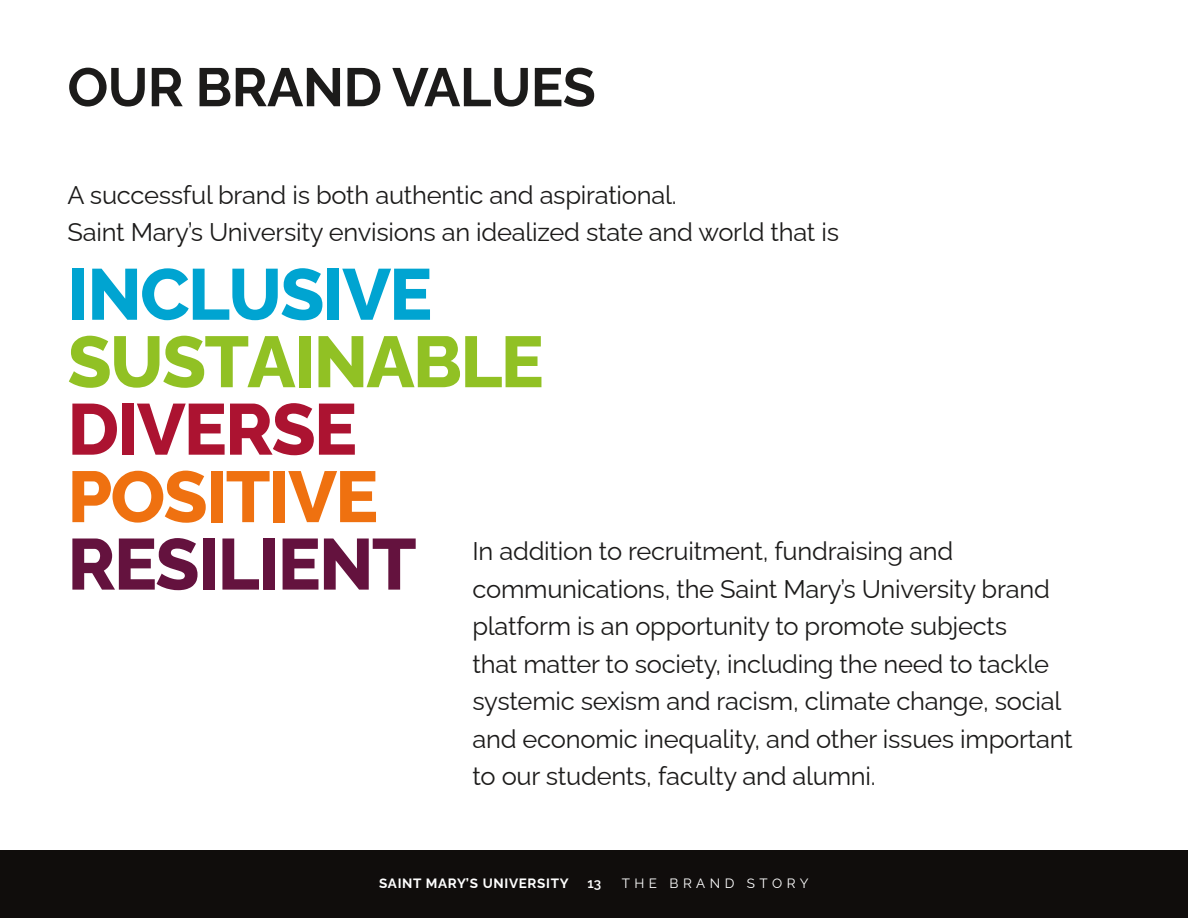
<style>
.page{position:relative;width:1188px;height:918px;background:#fff}
.page>*{position:absolute;margin:0;border:0;box-sizing:border-box;transform-origin:0 0}
.t1{font:800 72px "Raleway";letter-spacing:-.025em;color:#91c124}
.t2{font:800 72px "Raleway";letter-spacing:-.025em;color:#00a4d1}
.t3{font:800 72px "Raleway";letter-spacing:-.025em;color:#64123e}
.t4{font:800 72px "Raleway";letter-spacing:-.025em;color:#ef7110}
.t5{font:800 72px "Raleway";letter-spacing:-.025em;color:#ac1331}
.t6{font:700 54px "Raleway";letter-spacing:-.01em;color:#1c1b1a}
.t7{font:25.5px/37.5px "Raleway";letter-spacing:-.01em;color:#1c1b1a}
.t8{font:700 13.5px "Raleway";letter-spacing:.05em;color:#fff}
.t9{font:13.5px "Raleway";letter-spacing:.33em;color:#fff}
.t10{font:600 13.5px "Raleway";color:#fff}
</style>
<div class="page">
<div style="left:0;top:850px;width:1188px;height:68px;background:#100d0c"></div>
<h2 class="t6" style="left:68px;top:44px;width:530px">OUR BRAND VALUES</h2>
<p class="t7" style="left:68px;top:173px;width:773px">A successful brand is both authentic and aspirational.<br>Saint Mary’s University envisions an idealized state and world that is</p>
<h1 class="t2" style="left:68px;top:237px;width:366px">INCLUSIVE</h1>
<h1 class="t1" style="left:68px;top:304px;width:478px">SUSTAINABLE</h1>
<h1 class="t5" style="left:68px;top:372px;width:291px">DIVERSE</h1>
<h1 class="t4" style="left:68px;top:439px;width:312px">POSITIVE</h1>
<h1 class="t3" style="left:68px;top:507px;width:351px">RESILIENT</h1>
<p class="t7" style="left:472px;top:530px;width:602px">In addition to recruitment, fundraising and communications, the Saint Mary’s University brand platform is an opportunity to promote subjects<br>that matter to society, including the need to tackle systemic sexism and racism, climate change, social and economic inequality, and other issues important to our students, faculty and alumni.</p>
<p class="t8" style="left:379px;top:872px;width:191px">SAINT MARY’S UNIVERSITY</p>
<p class="t10" style="left:588px;top:872px;width:15px">13</p>
<p class="t9" style="left:622px;top:872px;width:188px">THE BRAND STORY</p>
</div>
